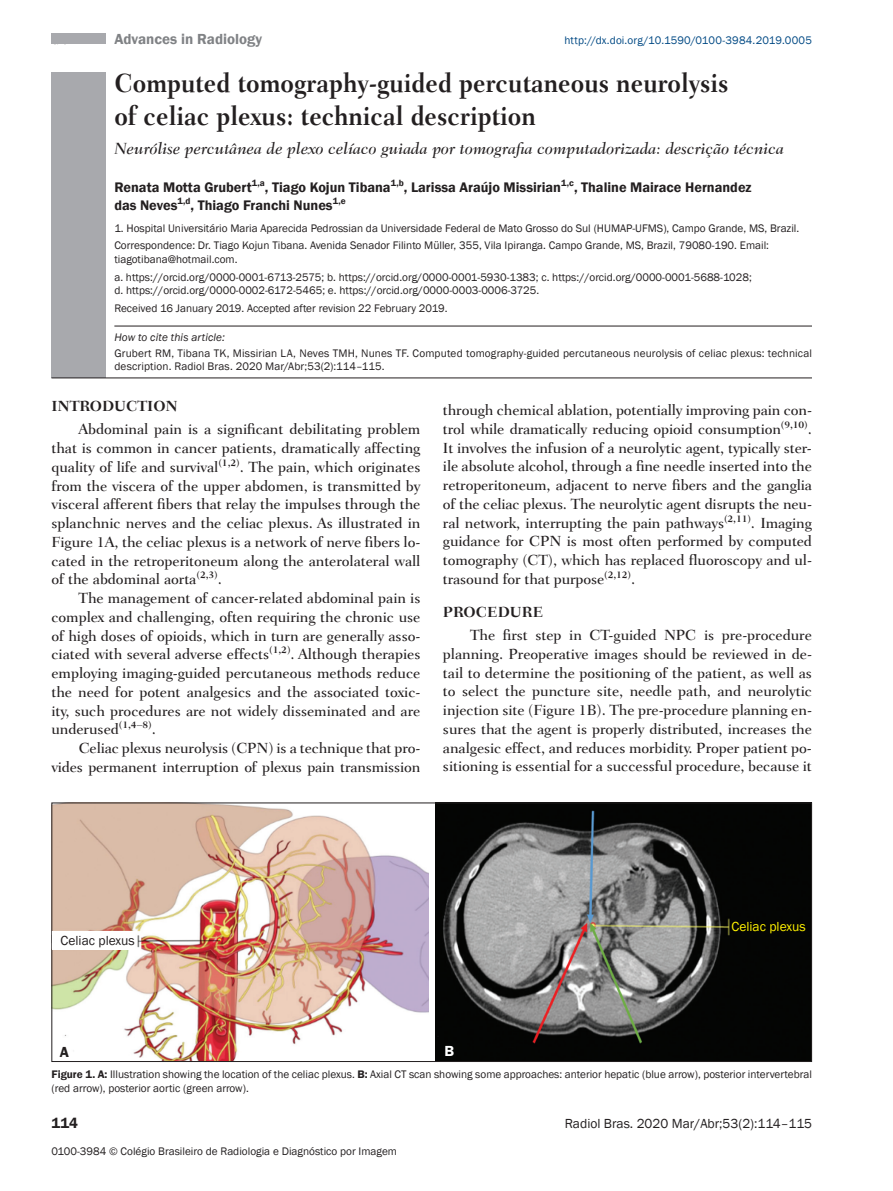
<style>
.page{position:relative;width:893px;height:1191px;background:#fff}
.page>*{position:absolute;margin:0;border:0;box-sizing:border-box;transform-origin:0 0}
.t1{font:700 27px/33px "Fairfield LT";color:#231f20;scale:.9 1}
.t2{font:italic 500 16.5px "Fairfield LT";color:#231f20}
.t3{font:500 15px/18.8px "Fairfield LT";letter-spacing:-.005em;color:#231f20;text-align:justify}
.t4{font:700 15px "Fairfield LT";color:#231f20}
.t5{font:600 15px "Franklin Gothic";color:#808285}
.t6{font:600 15px "Franklin Gothic";color:#231f20}
.t7{font:600 15px "Franklin Gothic";color:#fff}
.t8{font:600 14.25px/18px "Franklin Gothic";color:#231f20}
.t9{font:13.5px "Franklin Gothic";color:#231f20}
.t10{font:13.5px "Franklin Gothic";color:#fff101}
.t11{font:11.25px/17.7px "Franklin Gothic";color:#231f20}
.t12{font:600 11.25px "Franklin Gothic";color:#231f20}
.t13{font:11.25px "Franklin Gothic";letter-spacing:.01em;color:#014984}
.t14{font:italic 11.25px "Franklin Gothic";letter-spacing:.015em;color:#231f20}
.s1{font-weight:400}
.s2{font-weight:400;font-style:italic}
.s3{font-weight:500}
.s4{font-weight:600}
</style>
<div class="page">
<div style="left:51px;top:34px;width:54px;height:10px;background:#a8a9ad"></div>
<div style="left:51px;top:72px;width:54px;height:306px;background:#a8a9ad"></div>
<hr style="left:51px;top:377px;width:761px;height:1px;background:#231f20">
<hr style="left:114px;top:326px;width:698px;height:1px;background:#231f20">
<img style="left:53px;top:804px;width:375px;height:256px">
<img style="left:435px;top:804px;width:375px;height:256px">
<div style="left:51px;top:802px;width:761px;height:260px;border:1px solid #231f20"></div>
<div style="left:52px;top:931px;width:83px;height:18px;background:#fff"></div>
<p class="t5" style="left:114px;top:30px;width:149px">Advances in Radiology</p>
<h1 class="t1" style="left:114px;top:67px;width:684px">Computed tomography-guided percutaneous neurolysis of celiac plexus: technical description</h1>
<p class="t2" style="left:114px;top:139px;width:671px">Neurólise percutânea de plexo celíaco guiada por tomografia computadorizada: descrição técnica</p>
<p class="t8" style="left:114px;top:178px;width:639px">Renata Motta Grubert<sup>1,a</sup>, Tiago Kojun Tibana<sup>1,b</sup>, Larissa Araújo Missirian<sup>1,c</sup>, Thaline Mairace Hernandez das Neves<sup>1,d</sup>, Thiago Franchi Nunes<sup>1,e</sup></p>
<p class="t11" style="left:114px;top:219px;width:686px">1. Hospital Universitário Maria Aparecida Pedrossian da Universidade Federal de Mato Grosso do Sul (HUMAP-UFMS), Campo Grande, MS, Brazil.<br>Correspondence: Dr. Tiago Kojun Tibana. Avenida Senador Filinto Müller, 355, Vila Ipiranga. Campo Grande, MS, Brazil, 79080-190. Email:</p>
<p class="t11" style="left:114px;top:250px;width:639px">tiagotibana@hotmail.com.<br>a. https://orcid.org/0000-0001-6713-2575; b. https://orcid.org/0000-0001-5930-1383; c. https://orcid.org/0000-0001-5688-1028;</p>
<p class="t11" style="left:114px;top:282px;width:426px">d. https://orcid.org/0000-0002-6172-5465; e. https://orcid.org/0000-0003-0006-3725.<br>Received 16 January 2019. Accepted after revision 22 February 2019.</p>
<p class="t14" style="left:114px;top:330px;width:112px">How to cite this article:</p>
<p class="t11" style="left:114px;top:346px;width:699px;line-height:13.5px">Grubert RM, Tibana TK, Missirian LA, Neves TMH, Nunes TF. Computed tomography-guided percutaneous neurolysis of celiac plexus: technical description. Radiol Bras. 2020 Mar/Abr;53(2):114–115.</p>
<p class="t3" style="left:443px;top:401px;width:371px">through chemical ablation, potentially improving pain con&shy;trol while dramatically reducing opioid consumption<sup>(9,10)</sup>.<br>It involves the infusion of a neurolytic agent, typically ster&shy;ile absolute alcohol, through a fine needle inserted into the retroperitoneum, adjacent to nerve fibers and the ganglia of the celiac plexus. The neurolytic agent disrupts the neu&shy;ral network, interrupting the pain pathways<sup>(2,11)</sup>. Imaging guidance for CPN is most often performed by computed tomography (CT), which has replaced fluoroscopy and ul&shy;trasound for that purpose<sup>(2,12)</sup>.</p>
<p class="t4" style="left:443px;top:603px;width:102px">PROCEDURE</p>
<p class="t3" style="left:443px;top:626px;width:371px;text-indent:27px">The first step in CT-guided NPC is pre-procedure planning. Preoperative images should be reviewed in de&shy;tail to determine the positioning of the patient, as well as to select the puncture site, needle path, and neurolytic injection site (Figure 1B). The pre-procedure planning en&shy;sures that the agent is properly distributed, increases the analgesic effect, and reduces morbidity. Proper patient po&shy;sitioning is essential for a successful procedure, because it</p>
<p class="t13" style="left:564px;top:33px;width:249px">http://dx.doi.org/10.1590/0100-3984.2019.0005</p>
<p class="t12" style="left:51px;top:33px;width:294px"><span class="s1">Grubert RM</span> <span class="s2">et al.</span> <span class="s3">/</span> Percutaneous neurolysis of celiac plexus</p>
<p class="t4" style="left:51px;top:397px;width:128px">INTRODUCTION</p>
<p class="t3" style="left:51px;top:420px;width:371px;text-indent:27px">Abdominal pain is a significant debilitating problem that is common in cancer patients, dramatically affecting quality of life and survival<sup>(1,2)</sup>. The pain, which originates from the viscera of the upper abdomen, is transmitted by visceral afferent fibers that relay the impulses through the splanchnic nerves and the celiac plexus. As illustrated in Figure 1A, the celiac plexus is a network of nerve fibers lo&shy;cated in the retroperitoneum along the anterolateral wall of the abdominal aorta<sup>(2,3)</sup>.</p>
<p class="t3" style="left:51px;top:589px;width:371px;text-indent:27px">The management of cancer-related abdominal pain is complex and challenging, often requiring the chronic use of high doses of opioids, which in turn are generally asso&shy;ciated with several adverse effects<sup>(1,2)</sup>. Although therapies employing imaging-guided percutaneous methods reduce the need for potent analgesics and the associated toxic&shy;ity, such procedures are not widely disseminated and are underused<sup>(1,4–8)</sup>.</p>
<p class="t3" style="left:51px;top:739px;width:370px;text-align:right">Celiac plexus neurolysis (CPN) is a technique that pro&shy;vides permanent interruption of plexus pain transmission</p>
<p class="t9" style="left:61px;top:932px;width:76px">Celiac plexus</p>
<p class="t6" style="left:60px;top:1042px;width:11px">A</p>
<p class="t7" style="left:444px;top:1041px;width:11px">B</p>
<p class="t10" style="left:732px;top:917px;width:76px">Celiac plexus</p>
<p class="t11" style="left:51px;top:1068px;width:762px;line-height:13.5px"><span class="s4">Figure 1. A:</span> Illustration showing the location of the celiac plexus. <span class="s4">B:</span> Axial CT scan showing some approaches: anterior hepatic (blue arrow), posterior intervertebral (red arrow), posterior aortic (green arrow).</p>
<p class="t6" style="left:51px;top:1113px;width:28px">114</p>
<p class="t9" style="left:565px;top:1114px;width:249px">Radiol Bras. 2020 Mar/Abr;53(2):114–115</p>
<p class="t11" style="left:51px;top:1142px;width:347px">0100-3984 © Colégio Brasileiro de Radiologia e Diagnóstico por Imagem</p>
</div>
